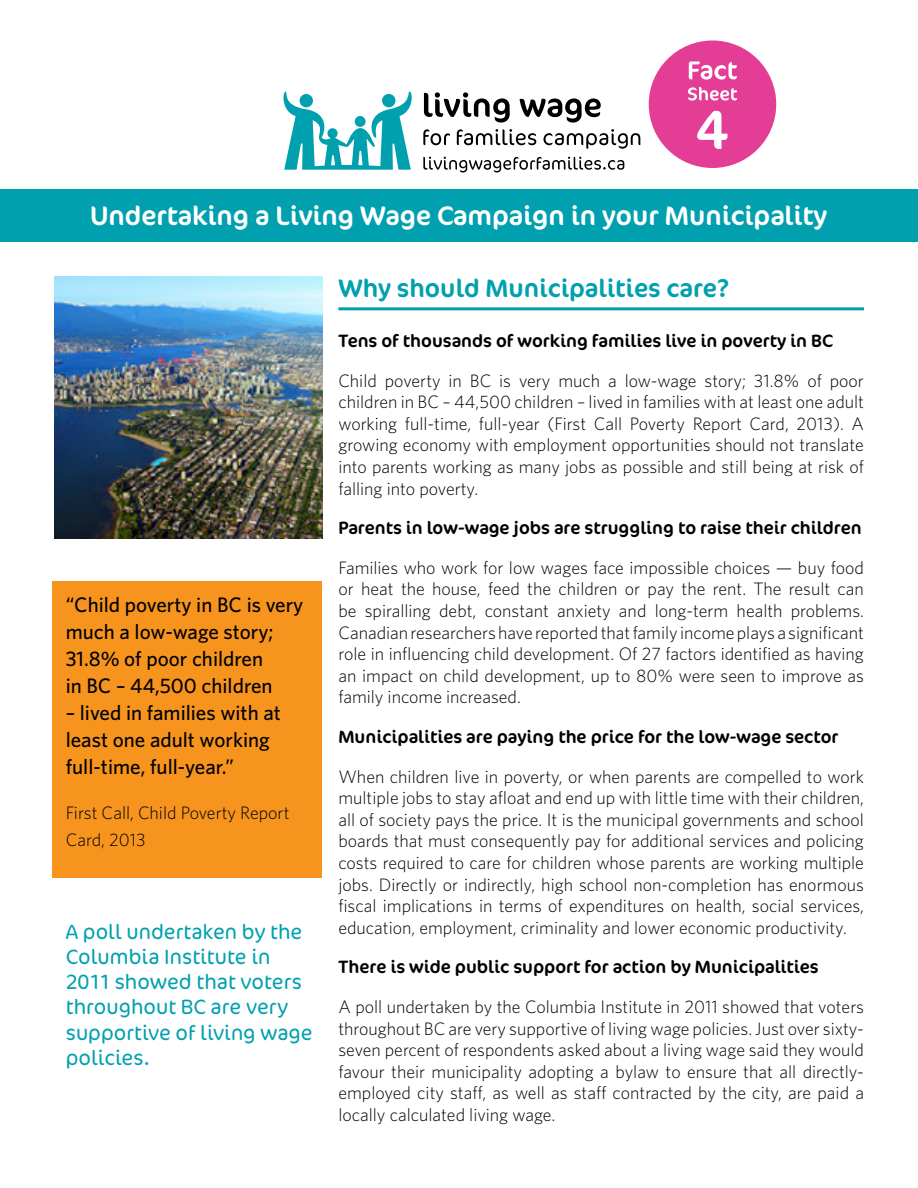
<style>
.page{position:relative;width:918px;height:1188px;background:#fff}
.page>*{position:absolute;margin:0;border:0;box-sizing:border-box;transform-origin:0 0}
.t1{font:55.5px "Cocon OT";color:#fff}
.t2{font:27px "Cocon OT";color:#fff}
.t3{font:25.5px "Cocon OT";color:#00a0af}
.t4{font:500 21px/27px "Whitney";color:#000}
.t5{font:300 21px/25.2px "Cocon OT";color:#00a0af}
.t6{font:300 18px/21.6px "Whitney";color:#000;text-align:justify}
.t7{font:18px "Cocon OT";color:#000}
</style>
<div class="page">
<hr style="left:338px;top:307px;width:526px;height:3px;background:#00a0af">
<div style="left:52px;top:581px;width:270px;height:297px;background:#f7941e"></div>
<img style="left:54px;top:276px;width:269px;height:262px">
<svg style="left:424px;top:92px;width:86px;height:31px"></svg>
<svg style="left:520px;top:98px;width:81px;height:25px"></svg>
<svg style="left:423px;top:129px;width:27px;height:16px"></svg>
<svg style="left:457px;top:129px;width:79px;height:16px"></svg>
<svg style="left:544px;top:129px;width:96px;height:20px"></svg>
<svg style="left:284px;top:92px;width:128px;height:78px"></svg>
<svg style="left:423px;top:157px;width:201px;height:15px"></svg>
<div style="left:649px;top:40px;width:127px;height:128px;background:#e43d96;border-radius:50%"></div>
<div style="left:0;top:190px;width:918px;height:52px;background:#00a0af"></div>
<svg style="left:688px;top:87px;width:49px;height:14px"></svg>
<svg style="left:689px;top:62px;width:48px;height:18px"></svg>
<h1 class="t1" style="left:696px;top:97px;width:34px">4</h1>
<h2 class="t2" style="left:91px;top:200px;width:738px">Undertaking a Living Wage Campaign in your Municipality</h2>
<p class="t4" style="left:66px;top:590px;width:239px">“Child poverty in BC is very much a low-wage story;<br>31.8% of poor children<br>in BC – 44,500 children</p>
<p class="t4" style="left:66px;top:699px;width:217px">– lived in families with at least one adult working full-time, full-year.”</p>
<p class="t6" style="left:66px;top:798px;width:225px;line-height:27px">First Call, Child Poverty Report<br>Card, 2013</p>
<p class="t5" style="left:66px;top:919px;width:248px">A poll undertaken by the<br>Columbia Institute in<br>2011 showed that voters throughout BC are very supportive of living wage policies.</p>
<h3 class="t3" style="left:338px;top:273px;width:392px">Why should Municipalities care?</h3>
<p class="t7" style="left:338px;top:330px;width:496px">Tens of thousands of working families live in poverty in BC</p>
<p class="t6" style="left:338px;top:369px;width:527px">Child poverty in BC is very much a low-wage story; 31.8% of poor children in BC – 44,500 children – lived in families with at least one adult working full-time, full-year (First Call Poverty Report Card, 2013). A growing economy with employment opportunities should not translate into parents working as many jobs as possible and still being at risk of falling into poverty.</p>
<p class="t7" style="left:338px;top:517px;width:525px">Parents in low-wage jobs are struggling to raise their children</p>
<p class="t6" style="left:338px;top:556px;width:527px">Families who work for low wages face impossible choices — buy food or heat the house, feed the children or pay the rent. The result can be spiralling debt, constant anxiety and long-term health problems.<br>Canadian researchers have reported that family income plays a significant role in influencing child development. Of 27 factors identified as having an impact on child development, up to 80% were seen to improve as family income increased.</p>
<p class="t7" style="left:338px;top:726px;width:502px">Municipalities are paying the price for the low-wage sector</p>
<p class="t6" style="left:338px;top:765px;width:527px">When children live in poverty, or when parents are compelled to work multiple jobs to stay afloat and end up with little time with their children, all of society pays the price. It is the municipal governments and school boards that must consequently pay for additional services and policing costs required to care for children whose parents are working multiple jobs. Directly or indirectly, high school non-completion has enormous fiscal implications in terms of expenditures on health, social services, education, employment, criminality and lower economic productivity.</p>
<p class="t7" style="left:338px;top:957px;width:482px">There is wide public support for action by Municipalities</p>
<p class="t6" style="left:338px;top:995px;width:527px">A poll undertaken by the Columbia Institute in 2011 showed that voters throughout BC are very supportive of living wage policies. Just over sixty&shy;seven percent of respondents asked about a living wage said they would favour their municipality adopting a bylaw to ensure that all directly&shy;employed city staff, as well as staff contracted by the city, are paid a locally calculated living wage.</p>
</div>
